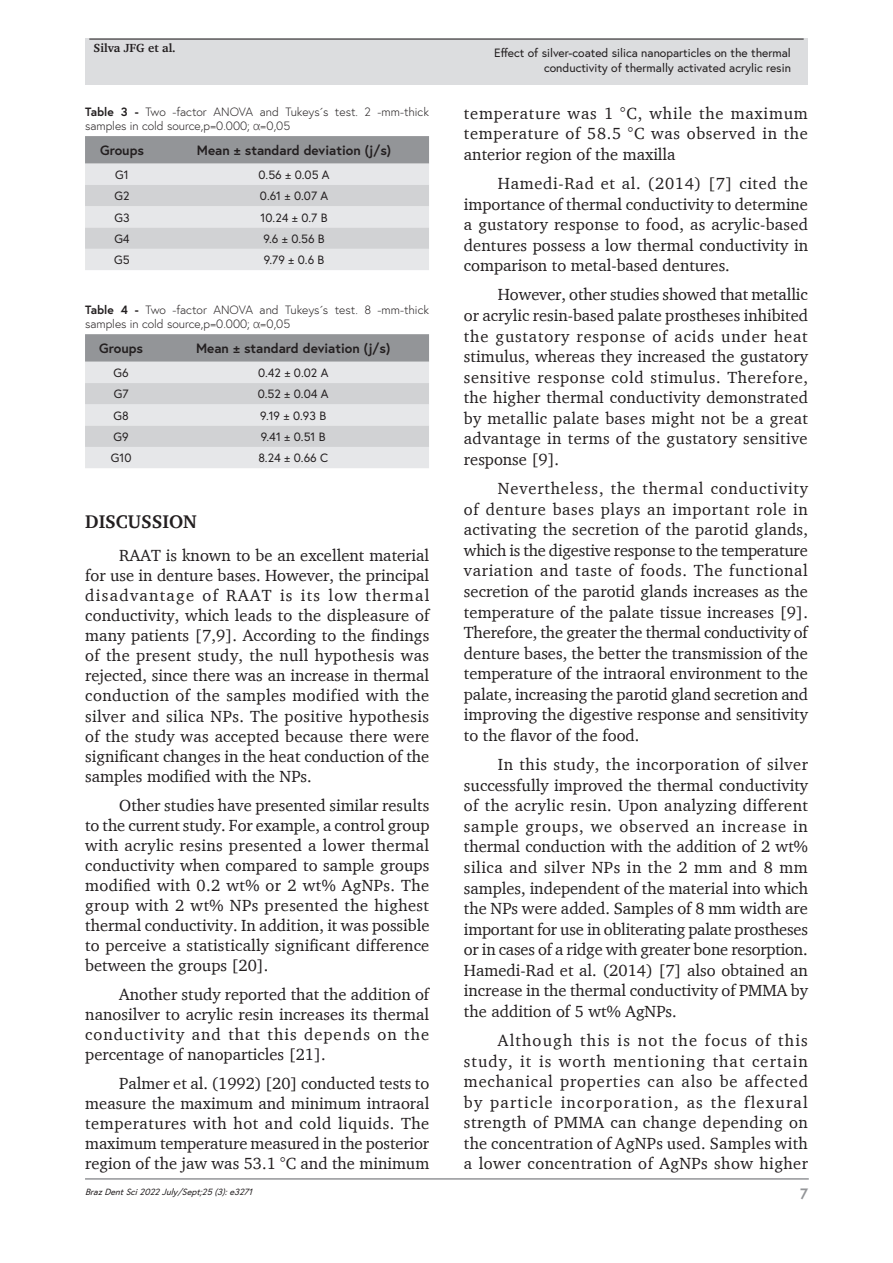
<style>
.page{position:relative;width:893px;height:1263px;background:#fff}
.page>*{position:absolute;margin:0;border:0;box-sizing:border-box;transform-origin:0 0}
.Heading1{font:700 18.75px "Charter";color:#231f20}
.Paragraph{font:16.5px/20.5px "Charter";color:#231f20;text-align:justify}
.t1{font:700 15px "Europa";color:#939598}
.TableHead{font:700 13.5px "Europa";color:#231f20}
.TableBody{font:12px/14.4px "Europa";color:#231f20;text-align:right}
.TableTitle{font:300 12px/14.4px "Europa";color:#231f20}
.t2{font:700 12px "Charter";color:#231f20}
.t3{font:italic 9px "Europa";color:#231f20}
.s1{font-weight:700}
.s2{font-family:"Segoe UI"}
</style>
<div class="page">
<hr style="left:85px;top:1178px;width:724px;height:2px;background:#939598">
<div style="left:85px;top:39px;width:723px;height:46px;background:#dcdddf"></div>
<hr style="left:89px;top:39px;width:715px;height:1px;background:#231f20">
<svg style="left:85px;top:136px;width:344px;height:134px;background:#cecfd1"></svg>
<svg style="left:85px;top:334px;width:344px;height:134px;background:#cecfd1"></svg>
<p class="t2" style="left:94px;top:41px;width:84px">Silva JFG et al.</p>
<p class="TableTitle" style="left:85px;top:104px;width:345px"><span class="s1">Table 3 -</span> Two -factor ANOVA and Tukeys´s test. 2 -mm-thick samples in cold source,p=0.000; <span class="s2">α</span>=0,05</p>
<p class="TableHead" style="left:100px;top:141px;width:45px">Groups</p>
<p class="TableHead" style="left:197px;top:141px;width:196px">Mean ± standard deviation (j/s)</p>
<p class="TableBody" style="left:115px;top:167px;width:15px">G1</p>
<p class="TableBody" style="left:258px;top:167px;width:73px">0.56 ± 0.05 A</p>
<p class="TableBody" style="left:115px;top:189px;width:16px">G2</p>
<p class="TableBody" style="left:260px;top:189px;width:70px">0.61 ± 0.07 A</p>
<p class="TableBody" style="left:114px;top:210px;width:17px">G3</p>
<p class="TableBody" style="left:261px;top:210px;width:68px">10.24 ± 0.7 B</p>
<p class="TableBody" style="left:114px;top:231px;width:17px">G4</p>
<p class="TableBody" style="left:263px;top:231px;width:63px">9.6 ± 0.56 B</p>
<p class="TableBody" style="left:114px;top:253px;width:17px">G5</p>
<p class="TableBody" style="left:264px;top:253px;width:62px">9.79 ± 0.6 B</p>
<p class="TableTitle" style="left:85px;top:302px;width:346px"><span class="s1">Table 4 -</span> Two -factor ANOVA and Tukeys´s test. 8 -mm-thick samples in cold source,p=0.000; <span class="s2">α</span>=0,05</p>
<p class="TableHead" style="left:99px;top:339px;width:45px">Groups</p>
<p class="TableHead" style="left:196px;top:339px;width:196px">Mean ± standard deviation (j/s)</p>
<p class="TableBody" style="left:114px;top:365px;width:17px">G6</p>
<p class="TableBody" style="left:258px;top:365px;width:72px">0.42 ± 0.02 A</p>
<p class="TableBody" style="left:114px;top:387px;width:16px">G7</p>
<p class="TableBody" style="left:258px;top:387px;width:72px">0.52 ± 0.04 A</p>
<p class="TableBody" style="left:114px;top:408px;width:17px">G8</p>
<p class="TableBody" style="left:260px;top:408px;width:67px">9.19 ± 0.93 B</p>
<p class="TableBody" style="left:114px;top:429px;width:17px">G9</p>
<p class="TableBody" style="left:261px;top:429px;width:66px">9.41 ± 0.51 B</p>
<p class="TableBody" style="left:111px;top:451px;width:22px">G10</p>
<p class="TableBody" style="left:258px;top:451px;width:71px">8.24 ± 0.66 C</p>
<p class="Heading1" style="left:85px;top:510px;width:113px">DISCUSSION</p>
<p class="Paragraph" style="left:85px;top:545px;width:346px;line-height:20.1px;text-indent:34px">RAAT is known to be an excellent material for use in denture bases. However, the principal disadvantage of RAAT is its low thermal conductivity, which leads to the displeasure of many patients [7,9]. According to the findings of the present study, the null hypothesis was rejected, since there was an increase in thermal conduction of the samples modified with the silver and silica NPs. The positive hypothesis of the study was accepted because there were significant changes in the heat conduction of the samples modified with the NPs.</p>
<p class="Paragraph" style="left:85px;top:794px;width:346px;line-height:20.1px;text-indent:34px">Other studies have presented similar results to the current study. For example, a control group with acrylic resins presented a lower thermal conductivity when compared to sample groups modified with 0.2 wt% or 2 wt% AgNPs. The group with 2 wt% NPs presented the highest thermal conductivity. In addition, it was possible to perceive a statistically significant difference between the groups [20].</p>
<p class="Paragraph" style="left:85px;top:984px;width:346px;line-height:20.1px;text-indent:34px">Another study reported that the addition of nanosilver to acrylic resin increases its thermal conductivity and that this depends on the percentage of nanoparticles [21].</p>
<p class="Paragraph" style="left:85px;top:1073px;width:346px;line-height:20.1px;text-indent:34px">Palmer et al. (1992) [20] conducted tests to measure the maximum and minimum intraoral temperatures with hot and cold liquids. The maximum temperature measured in the posterior region of the jaw was 53.1 °C and the minimum</p>
<p class="t3" style="left:85px;top:1185px;width:172px">BrazDentSci2022July/Sept;25(3):e3271</p>
<p class="TableBody" style="left:494px;top:46px;width:298px">Effect of silver-coated silica nanoparticles on the thermal conductivity of thermally activated acrylic resin</p>
<p class="Paragraph" style="left:464px;top:103px;width:346px">temperature was 1 °C, while the maximum temperature of 58.5 °C was observed in the anterior region of the maxilla</p>
<p class="Paragraph" style="left:464px;top:173px;width:346px;text-indent:34px">Hamedi-Rad et al. (2014) [7] cited the importance of thermal conductivity to determine a gustatory response to food, as acrylic-based dentures possess a low thermal conductivity in comparison to metal-based dentures.</p>
<p class="Paragraph" style="left:464px;top:284px;width:346px;text-indent:34px">However, other studies showed that metallic or acrylic resin-based palate prostheses inhibited the gustatory response of acids under heat stimulus, whereas they increased the gustatory sensitive response cold stimulus. Therefore, the higher thermal conductivity demonstrated by metallic palate bases might not be a great advantage in terms of the gustatory sensitive response [9].</p>
<p class="Paragraph" style="left:464px;top:478px;width:346px;text-indent:34px">Nevertheless, the thermal conductivity of denture bases plays an important role in activating the secretion of the parotid glands, which is the digestive response to the temperature variation and taste of foods. The functional secretion of the parotid glands increases as the temperature of the palate tissue increases [9].<br>Therefore, the greater the thermal conductivity of denture bases, the better the transmission of the temperature of the intraoral environment to the palate, increasing the parotid gland secretion and improving the digestive response and sensitivity to the flavor of the food.</p>
<p class="Paragraph" style="left:464px;top:754px;width:346px;text-indent:34px">In this study, the incorporation of silver successfully improved the thermal conductivity of the acrylic resin. Upon analyzing different sample groups, we observed an increase in thermal conduction with the addition of 2 wt% silica and silver NPs in the 2 mm and 8 mm samples, independent of the material into which the NPs were added. Samples of 8 mm width are important for use in obliterating palate prostheses or in cases of a ridge with greater bone resorption.<br>Hamedi-Rad et al. (2014) [7] also obtained an increase in the thermal conductivity of PMMA by the addition of 5 wt% AgNPs.</p>
<p class="Paragraph" style="left:464px;top:1030px;width:346px;text-indent:34px">Although this is not the focus of this study, it is worth mentioning that certain mechanical properties can also be affected by particle incorporation, as the flexural strength of PMMA can change depending on the concentration of AgNPs used. Samples with a lower concentration of AgNPs show higher</p>
<p class="t1" style="left:800px;top:1184px;width:9px">7</p>
</div>
